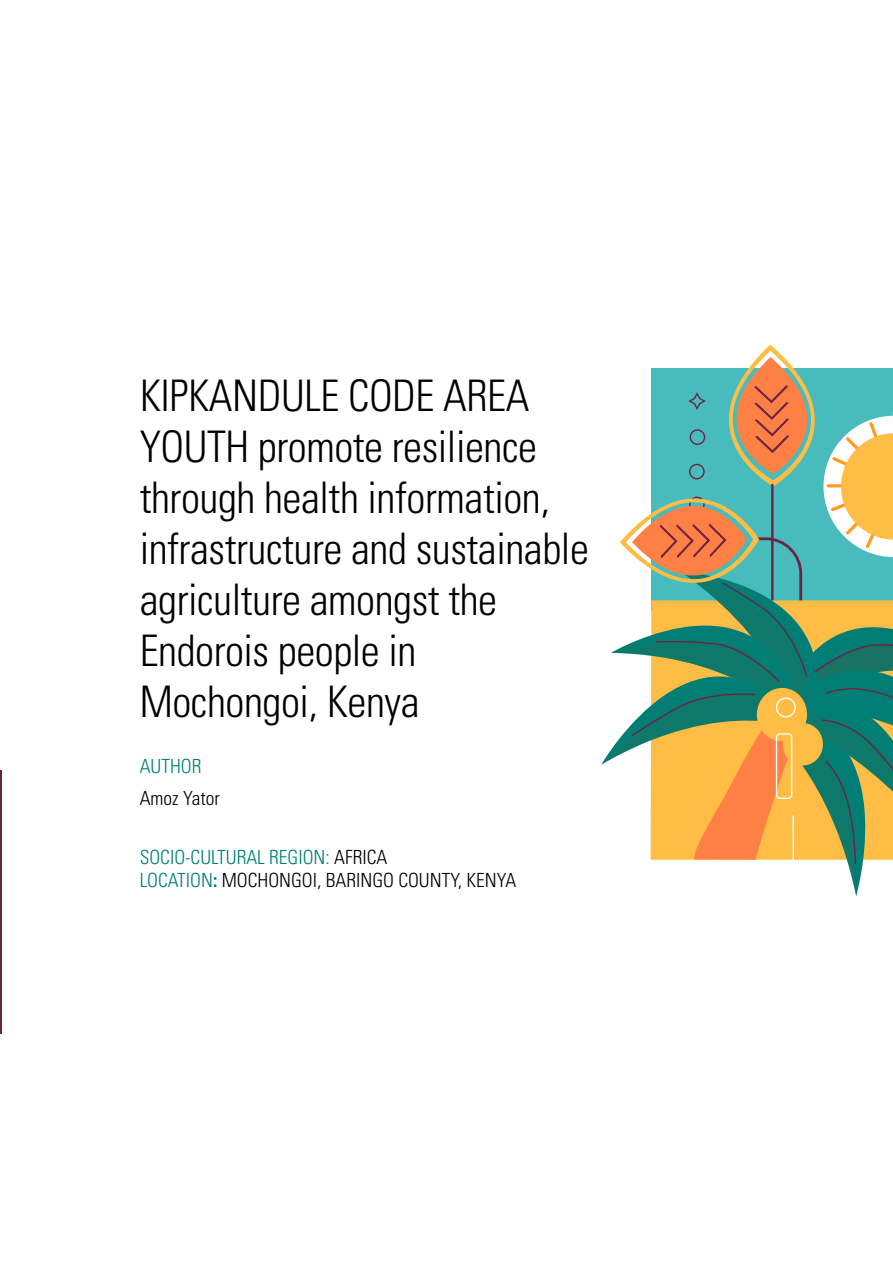
<style>
.page{position:relative;width:893px;height:1263px;background:#fff}
.page>*{position:absolute;margin:0;border:0;box-sizing:border-box;transform-origin:0 0}
.t1{font:300 condensed 43.5px/51px "Univers";letter-spacing:-.01em;color:#000}
.t2{font:300 condensed 19.5px/23.4px "Univers";color:#000}
.t3{font:300 condensed 19.5px "Univers";color:#007e75}
.s1{color:#007e75}
.s2{font-weight:700;color:#007e75}
</style>
<div class="page">
<hr style="left:0;top:770px;width:1px;height:263px;background:#6b2444">
<svg style="left:601px;top:345px;width:292px;height:551px"></svg>
<div style="left:776px;top:733px;width:16px;height:66px;border:1px solid #fff;border-radius:3px"></div>
<div style="left:776px;top:697px;width:20px;height:20px;border:1px solid #fff;border-radius:50%"></div>
<p class="t1" style="left:140px;top:370px;width:451px">KIPKANDULE CODE AREA<br>YOUTH promote resilience through health information, infrastructure and sustainable agriculture amongst the<br>Endorois people in<br>Mochongoi, Kenya</p>
<p class="t3" style="left:140px;top:754px;width:63px">AUTHOR</p>
<p class="t2" style="left:140px;top:786px;width:82px">Amoz Yator</p>
<p class="t2" style="left:140px;top:845px;width:378px"><span class="s1">SOCIO-CULTURAL REGION:</span> AFRICA<br><span class="s1">LOCATION</span><span class="s2">:</span> MOCHONGOI, BARINGO COUNTY, KENYA</p>
</div>
